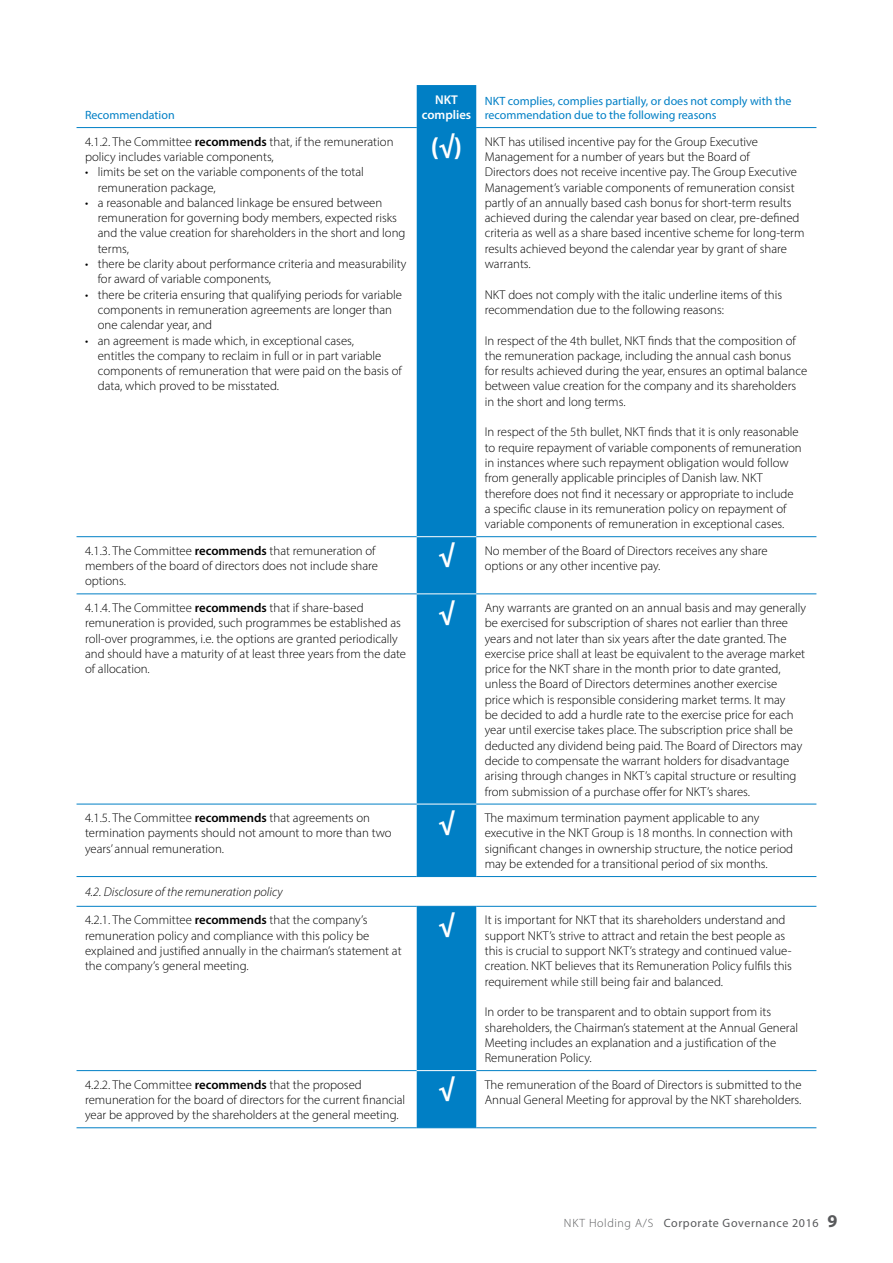
<style>
.page{position:relative;width:893px;height:1263px;background:#fff}
.page>*{position:absolute;margin:0;border:0;box-sizing:border-box;transform-origin:0 0}
.t1{font:300 12.75px/15.3px "Myriad Pro";color:#000}
.t2{font:italic 300 12.75px "Myriad Pro";color:#000}
.t3{font:600 12.75px/15.3px "Myriad Pro";color:#fff;text-align:center}
.t4{font:12px/14.4px "Myriad Pro";color:#007fc5}
.t5{font:12px "Myriad Pro";letter-spacing:.05em;color:#58595b}
.s1{font-weight:600}
.s2{font-weight:700;font-size:27px;color:#fff}
.s3{font-weight:300}
.s4{font-weight:700;font-size:18px}
</style>
<div class="page">
<div style="left:417px;top:85px;width:59px;height:1042px;background:#007fc5"></div>
<hr style="left:77px;top:536px;width:340px;height:1px;background:#007fc5">
<hr style="left:476px;top:536px;width:340px;height:1px;background:#007fc5">
<hr style="left:77px;top:593px;width:340px;height:1px;background:#007fc5">
<hr style="left:476px;top:593px;width:340px;height:1px;background:#007fc5">
<hr style="left:77px;top:804px;width:340px;height:1px;background:#007fc5">
<hr style="left:476px;top:804px;width:340px;height:1px;background:#007fc5">
<hr style="left:77px;top:876px;width:340px;height:1px;background:#007fc5">
<hr style="left:417px;top:876px;width:59px;height:1px;background:#007fc5">
<hr style="left:476px;top:876px;width:340px;height:1px;background:#007fc5">
<hr style="left:77px;top:906px;width:340px;height:1px;background:#007fc5">
<hr style="left:417px;top:906px;width:59px;height:1px;background:#007fc5">
<hr style="left:476px;top:906px;width:340px;height:1px;background:#007fc5">
<hr style="left:77px;top:1070px;width:340px;height:1px;background:#007fc5">
<hr style="left:476px;top:1070px;width:340px;height:1px;background:#007fc5">
<hr style="left:77px;top:127px;width:340px;height:1px;background:#007fc5">
<hr style="left:417px;top:127px;width:59px;height:1px;background:#007fc5">
<hr style="left:476px;top:127px;width:340px;height:1px;background:#007fc5">
<hr style="left:77px;top:1127px;width:340px;height:1px;background:#007fc5">
<hr style="left:417px;top:1127px;width:59px;height:1px;background:#007fc5">
<hr style="left:476px;top:1127px;width:340px;height:1px;background:#007fc5">
<hr style="left:417px;top:536px;width:59px;height:1px;background:#fff">
<hr style="left:417px;top:593px;width:59px;height:1px;background:#fff">
<hr style="left:417px;top:804px;width:59px;height:1px;background:#fff">
<hr style="left:417px;top:1070px;width:59px;height:1px;background:#fff">
<p class="t4" style="left:85px;top:108px;width:91px">Recommendation</p>
<p class="t1" style="left:85px;top:134px;width:310px">4.1.2. The Committee <span class="s1">recommends</span> that, if the remuneration policy includes variable components,</p>
<p class="t1" style="left:98px;top:164px;width:268px;text-indent:-13px">• limits be set on the variable components of the total remuneration package,</p>
<p class="t1" style="left:98px;top:195px;width:309px;text-indent:-13px">• a reasonable and balanced linkage be ensured between remuneration for governing body members, expected risks and the value creation for shareholders in the short and long terms,</p>
<p class="t1" style="left:98px;top:256px;width:310px;text-indent:-13px">• there be clarity about performance criteria and measurability for award of variable components,</p>
<p class="t1" style="left:98px;top:287px;width:306px;text-indent:-13px">• there be criteria ensuring that qualifying periods for variable components in remuneration agreements are longer than one calendar year, and</p>
<p class="t1" style="left:98px;top:333px;width:306px;text-indent:-13px">• an agreement is made which, in exceptional cases,<br>entitles the company to reclaim in full or in part variable components of remuneration that were paid on the basis of data, which proved to be misstated.</p>
<p class="t3" style="left:422px;top:92px;width:51px">NKT complies</p>
<p class="t4" style="left:485px;top:93px;width:308px">NKT complies, complies partially, or does not comply with the recommendation due to the following reasons</p>
<p class="t1" style="left:485px;top:134px;width:321px;text-indent:-54px"><span class="s2">(√)</span> NKT has utilised incentive pay for the Group Executive Management for a number of years but the Board of<br>Directors does not receive incentive pay. The Group Executive Management’s variable components of remuneration consist partly of an annually based cash bonus for short-term results achieved during the calendar year based on clear, pre-defined criteria as well as a share based incentive scheme for long-term results achieved beyond the calendar year by grant of share warrants.</p>
<p class="t1" style="left:485px;top:287px;width:299px">NKT does not comply with the italic underline items of this recommendation due to the following reasons:</p>
<p class="t1" style="left:485px;top:333px;width:324px">In respect of the 4th bullet, NKT finds that the composition of the remuneration package, including the annual cash bonus for results achieved during the year, ensures an optimal balance between value creation for the company and its shareholders in the short and long terms.</p>
<p class="t1" style="left:485px;top:424px;width:318px">In respect of the 5th bullet, NKT finds that it is only reasonable to require repayment of variable components of remuneration in instances where such repayment obligation would follow from generally applicable principles of Danish law. NKT therefore does not find it necessary or appropriate to include a specific clause in its remuneration policy on repayment of variable components of remuneration in exceptional cases.</p>
<p class="t1" style="left:85px;top:543px;width:294px">4.1.3. The Committee <span class="s1">recommends</span> that remuneration of members of the board of directors does not include share options.</p>
<p class="t1" style="left:485px;top:543px;width:284px;text-indent:-46px"><span class="s2">√</span> No member of the Board of Directors receives any share options or any other incentive pay.</p>
<p class="t1" style="left:85px;top:600px;width:323px">4.1.4. The Committee <span class="s1">recommends</span> that if share-based remuneration is provided, such programmes be established as roll-over programmes, i.e. the options are granted periodically and should have a maturity of at least three years from the date of allocation.</p>
<p class="t1" style="left:485px;top:600px;width:323px;text-indent:-46px"><span class="s2">√</span> Any warrants are granted on an annual basis and may generally be exercised for subscription of shares not earlier than three years and not later than six years after the date granted. The exercise price shall at least be equivalent to the average market price for the NKT share in the month prior to date granted, unless the Board of Directors determines another exercise<br>price which is responsible considering market terms. It may<br>be decided to add a hurdle rate to the exercise price for each year until exercise takes place. The subscription price shall be deducted any dividend being paid. The Board of Directors may decide to compensate the warrant holders for disadvantage arising through changes in NKT’s capital structure or resulting from submission of a purchase offer for NKT’s shares.</p>
<p class="t1" style="left:85px;top:810px;width:308px">4.1.5. The Committee <span class="s1">recommends</span> that agreements on termination payments should not amount to more than two years’ annual remuneration.</p>
<p class="t1" style="left:485px;top:810px;width:310px;text-indent:-46px"><span class="s2">√</span> The maximum termination payment applicable to any executive in the NKT Group is 18 months. In connection with significant changes in ownership structure, the notice period may be extended for a transitional period of six months.</p>
<p class="t2" style="left:85px;top:884px;width:199px">4.2. Disclosure of the remuneration policy</p>
<p class="t1" style="left:85px;top:912px;width:318px">4.2.1. The Committee <span class="s1">recommends</span> that the company’s remuneration policy and compliance with this policy be explained and justified annually in the chairman’s statement at the company’s general meeting.</p>
<p class="t1" style="left:485px;top:912px;width:309px;text-indent:-46px"><span class="s2">√</span> It is important for NKT that its shareholders understand and support NKT’s strive to attract and retain the best people as this is crucial to support NKT’s strategy and continued value&shy;creation. NKT believes that its Remuneration Policy fulfils this requirement while still being fair and balanced.</p>
<p class="t1" style="left:485px;top:1004px;width:315px">In order to be transparent and to obtain support from its shareholders, the Chairman’s statement at the Annual General Meeting includes an explanation and a justification of the Remuneration Policy.</p>
<p class="t1" style="left:85px;top:1077px;width:322px">4.2.2. The Committee <span class="s1">recommends</span> that the proposed remuneration for the board of directors for the current financial year be approved by the shareholders at the general meeting.</p>
<p class="t1" style="left:439px;top:1077px;width:364px;text-align:right"><span class="s2">√</span> The remuneration of the Board of Directors is submitted to the<br>Annual General Meeting for approval by the NKT shareholders.</p>
<p class="t5" style="left:564px;top:1215px;width:275px"><span class="s3">NKT Holding A/S</span> Corporate Governance 2016 <span class="s4">9</span></p>
</div>
